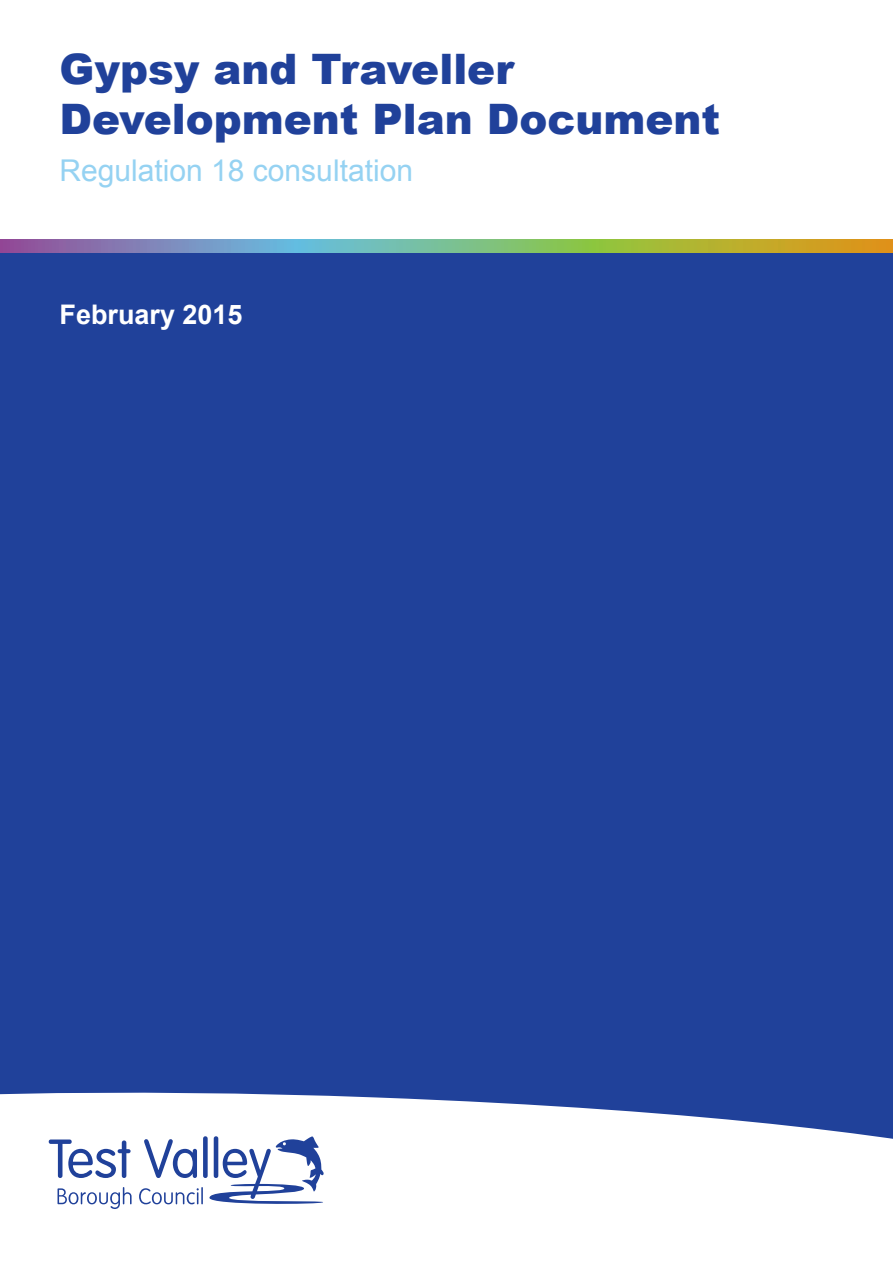
<style>
.page{position:relative;width:893px;height:1263px;background:#fff}
.page>*{position:absolute;margin:0;border:0;box-sizing:border-box;transform-origin:0 0}
.t1{font:900 42px/50.4px "Arial";color:#20419a}
.t2{font:30px "Arial";color:#95d2f2}
.t3{font:700 27px "Arial";color:#fff}
</style>
<div class="page">
<div style="left:0;top:252px;width:893px;height:817px;background:#20419a"></div>
<svg style="left:0;top:239px;width:893px;height:13px;background:#91a57d"></svg>
<svg style="left:0;top:1069px;width:893px;height:136px"></svg>
<svg style="left:58px;top:1187px;width:74px;height:22px"></svg>
<svg style="left:139px;top:1187px;width:64px;height:17px"></svg>
<svg style="left:49px;top:1139px;width:82px;height:39px"></svg>
<svg style="left:144px;top:1139px;width:53px;height:39px"></svg>
<div style="left:203px;top:1136px;width:5px;height:42px;background:#20419a;border-radius:2px"></div>
<svg style="left:209px;top:1136px;width:116px;height:69px"></svg>
<p class="t1" style="left:59px;top:43px;width:662px">Gypsy and Traveller<br>Development Plan Document</p>
<p class="t2" style="left:59px;top:151px;width:355px">Regulation 18 consultation</p>
<p class="t3" style="left:59px;top:296px;width:185px">February 2015</p>
</div>
